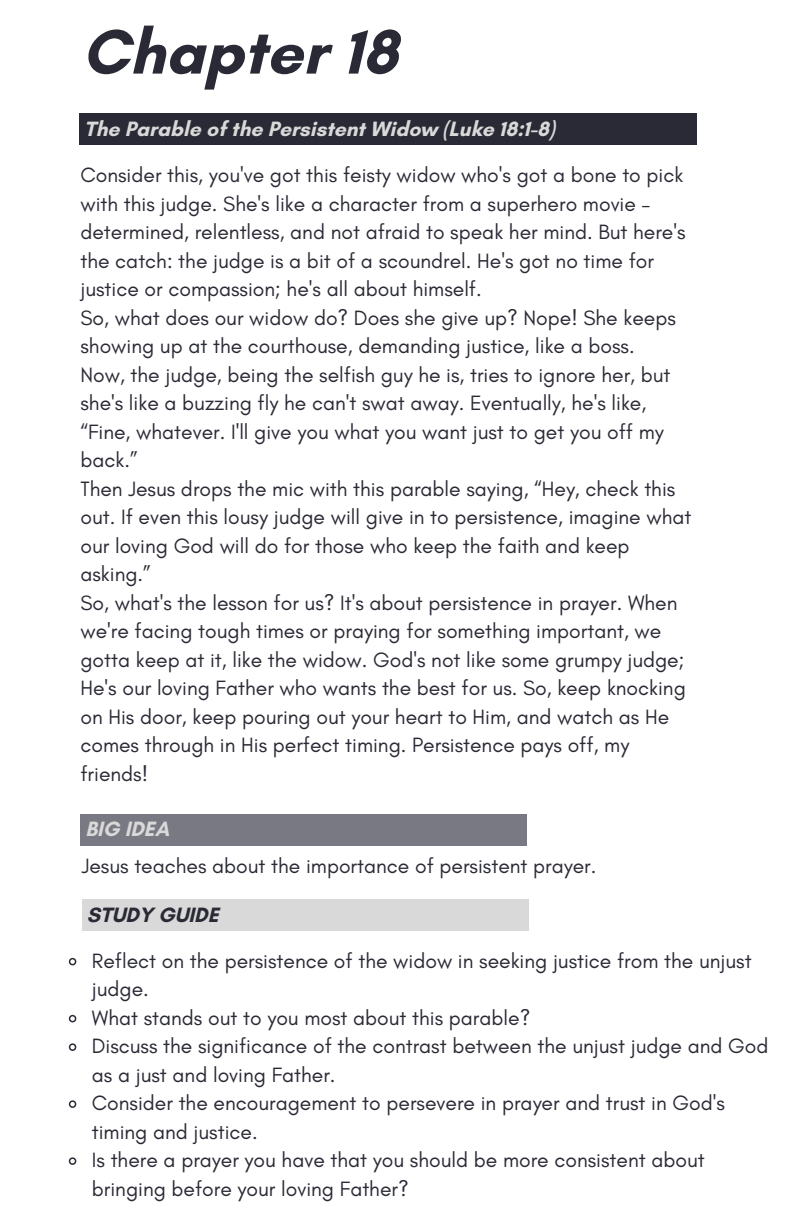
<style>
.page{position:relative;width:792px;height:1224px;background:#fff}
.page>*{position:absolute;margin:0;border:0;box-sizing:border-box;transform-origin:0 0}
.t1{font:700 64px "Glacial Indifference";color:#292a35}
.t2{font:21.2px/28.4px "Glacial Indifference";color:#292a35}
.t3{font:700 21.2px "Glacial Indifference";color:#d9d9d9}
.t4{font:700 21.2px "Glacial Indifference";color:#292a35}
</style>
<div class="page">
<div style="left:79px;top:114px;width:618px;height:31px;background:#292a35"></div>
<div style="left:80px;top:814px;width:447px;height:31px;background:#787982"></div>
<div style="left:82px;top:900px;width:446px;height:31px;background:#d9d9d9"></div>
<svg style="left:68px;top:957px;width:9px;height:9px"></svg>
<svg style="left:68px;top:1014px;width:9px;height:9px"></svg>
<svg style="left:68px;top:1043px;width:9px;height:8px"></svg>
<svg style="left:68px;top:1100px;width:9px;height:8px"></svg>
<svg style="left:68px;top:1157px;width:9px;height:8px"></svg>
<h1 class="t1" style="left:82px;top:13px;width:317px">Chapter 18</h1>
<h3 class="t3" style="left:84px;top:116px;width:472px">The Parable of the Persistent Widow (Luke 18:1-8)</h3>
<p class="t2" style="left:80px;top:160px;width:607px">Consider this, you've got this feisty widow who's got a bone to pick with this judge. She's like a character from a superhero movie – determined, relentless, and not afraid to speak her mind. But here's the catch: the judge is a bit of a scoundrel. He's got no time for justice or compassion; he's all about himself.</p>
<p class="t2" style="left:80px;top:303px;width:597px">So, what does our widow do? Does she give up? Nope! She keeps showing up at the courthouse, demanding justice, like a boss.</p>
<p class="t2" style="left:80px;top:360px;width:592px">Now, the judge, being the selfish guy he is, tries to ignore her, but she's like a buzzing fly he can't swat away. Eventually, he's like, “Fine, whatever. I'll give you what you want just to get you off my back.”</p>
<p class="t2" style="left:80px;top:474px;width:613px">Then Jesus drops the mic with this parable saying, “Hey, check this out. If even this lousy judge will give in to persistence, imagine what our loving God will do for those who keep the faith and keep asking.”</p>
<p class="t2" style="left:80px;top:588px;width:607px">So, what's the lesson for us? It's about persistence in prayer. When we're facing tough times or praying for something important, we gotta keep at it, like the widow. God's not like some grumpy judge; He's our loving Father who wants the best for us. So, keep knocking on His door, keep pouring out your heart to Him, and watch as He comes through in His perfect timing. Persistence pays off, my friends!</p>
<h2 class="t3" style="left:86px;top:816px;width:85px">BIG IDEA</h2>
<p class="t2" style="left:82px;top:852px;width:516px">Jesus teaches about the importance of persistent prayer.</p>
<h2 class="t4" style="left:87px;top:902px;width:133px">STUDY GUIDE</h2>
<p class="t2" style="left:92px;top:946px;width:661px">Reflect on the persistence of the widow in seeking justice from the unjust judge.</p>
<p class="t2" style="left:92px;top:1003px;width:440px">What stands out to you most about this parable?</p>
<p class="t2" style="left:92px;top:1032px;width:678px">Discuss the significance of the contrast between the unjust judge and God as a just and loving Father.</p>
<p class="t2" style="left:92px;top:1089px;width:635px">Consider the encouragement to persevere in prayer and trust in God's timing and justice.</p>
<p class="t2" style="left:92px;top:1146px;width:614px">Is there a prayer you have that you should be more consistent about bringing before your loving Father?</p>
</div>
